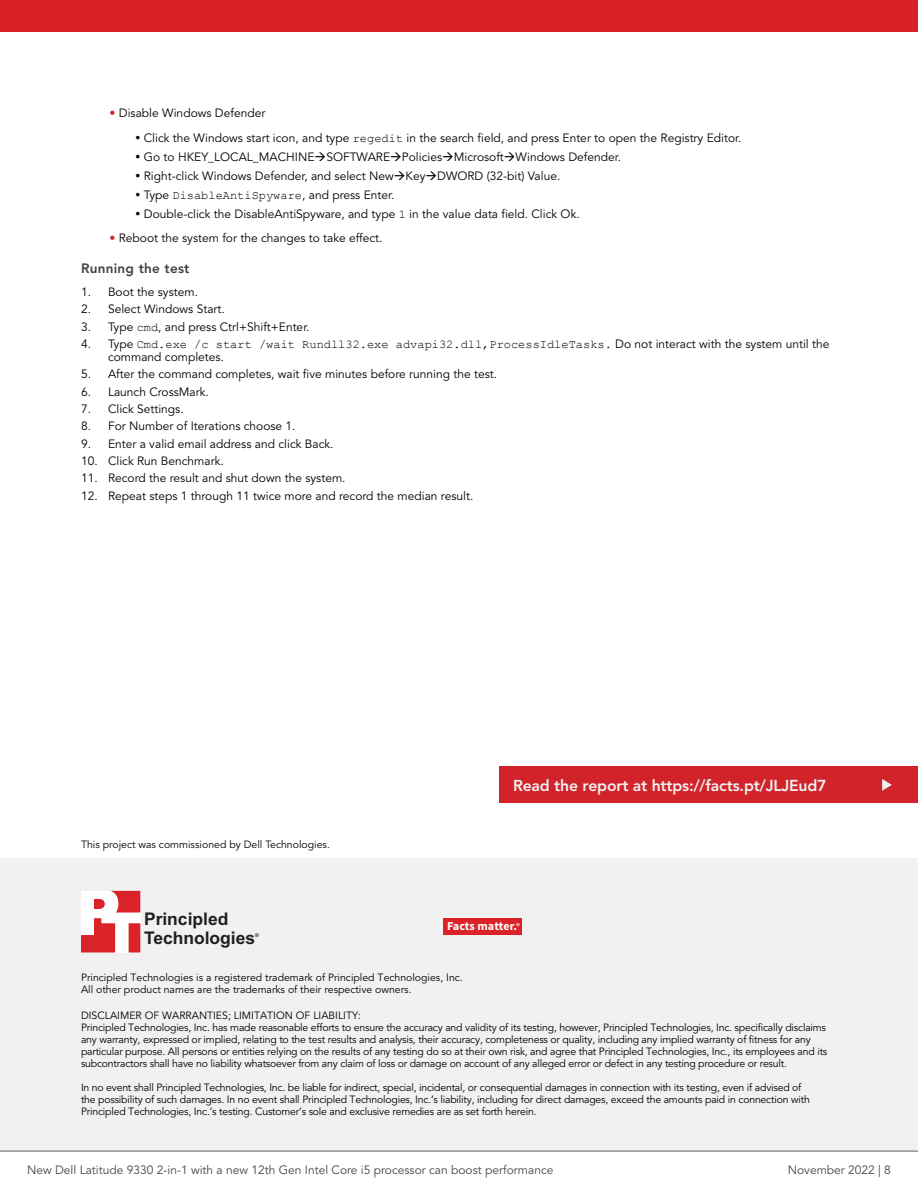
<style>
.page{position:relative;width:918px;height:1188px;background:#fff}
.page>*{position:absolute;margin:0;border:0;box-sizing:border-box;transform-origin:0 0}
.t1{font:700 17.4px/18.6px "Arial";color:#231f20}
.t2{font:800 15.75px "Avenir LT Pro";letter-spacing:-.01em;color:#f1f1f2}
.t3{font:800 13.5px "Avenir LT Pro";letter-spacing:.02em;color:#414042}
.t4{font:700 12.15px "Source Sans Pro";color:#fff}
.t5{font:12px/19px "Avenir LT Pro";color:#000}
.t6{font:12px "Courier New";color:#000}
.t7{font:12px "Avenir LT Pro";color:#464547}
.t8{font:10.5px/12px "Avenir LT Pro";letter-spacing:-.02em;color:#000}
.t9{font:10.5px/12.6px "Avenir LT Pro";color:#000}
.t10{font:700 5.25px "Arial";color:#231f20}
.s1{color:#d2232a}
.s2{font-family:"Courier New"}
.s3{font-family:"Avenir LT Pro"}
.s4{font-weight:600;font-size:8.55px}
</style>
<div class="page">
<div style="left:0;top:858px;width:918px;height:293px;background:#f1f1f2"></div>
<svg style="left:81px;top:891px;width:59px;height:62px"></svg>
<div style="left:444px;top:918px;width:78px;height:17px;background:#da2229"></div>
<div style="left:500px;top:766px;width:418px;height:37px;background:#d2232a"></div>
<svg style="left:882px;top:779px;width:10px;height:12px"></svg>
<hr style="left:0;top:1151px;width:918px;height:1px;background:#616264">
<div style="left:0;top:0;width:918px;height:32px;background:#da2128"></div>
<p class="t5" style="left:144px;top:101px;width:599px;line-height:24.6px;text-indent:-34px"><span class="s1">•</span> Disable Windows Defender<br>Click the Windows start icon, and type <span class="s2">regedit</span> in the search field, and press Enter to open the Registry Editor.</p>
<p class="t5" style="left:144px;top:147px;width:479px">Go to HKEY_LOCAL_MACHINE→SOFTWARE→Policies→Microsoft→Windows Defender.<br>Right-click Windows Defender, and select New→Key→DWORD (32-bit) Value.<br>Type <span class="s2">DisableAntiSpyware</span>, and press Enter.<br>Double-click the DisableAntiSpyware, and type <span class="s2">1</span> in the value data field. Click Ok.</p>
<p class="t5" style="left:110px;top:229px;width:275px"><span class="s1">•</span> Reboot the system for the changes to take effect.</p>
<p class="t3" style="left:81px;top:261px;width:110px">Running the test</p>
<p class="t5" style="left:81px;top:283px;width:119px">1. Boot the system.</p>
<p class="t5" style="left:81px;top:300px;width:145px">2. Select Windows Start.</p>
<p class="t5" style="left:81px;top:317px;width:230px">3. Type <span class="s2">cmd</span>, and press Ctrl+Shift+Enter.</p>
<p class="t6" style="left:81px;top:337px;width:750px"><span class="s3">4. Type</span> Cmd.exe /c start /wait Rundll32.exe advapi32.dll,ProcessIdleTasks. <span class="s3">Do not interact with the system until the</span></p>
<p class="t5" style="left:108px;top:347px;width:118px">command completes.</p>
<p class="t5" style="left:81px;top:365px;width:418px">5. After the command completes, wait five minutes before running the test.</p>
<p class="t5" style="left:81px;top:382px;width:129px">6. Launch CrossMark.</p>
<p class="t5" style="left:81px;top:399px;width:104px">7. Click Settings.</p>
<p class="t5" style="left:81px;top:417px;width:216px">8. For Number of Iterations choose 1.</p>
<p class="t5" style="left:81px;top:434px;width:254px">9. Enter a valid email address and click Back.</p>
<p class="t5" style="left:81px;top:451px;width:144px">10. Click Run Benchmark.</p>
<p class="t5" style="left:81px;top:469px;width:266px">11. Record the result and shut down the system.</p>
<p class="t5" style="left:81px;top:486px;width:394px">12. Repeat steps 1 through 11 twice more and record the median result.</p>
<p class="t9" style="left:81px;top:838px;width:250px">This project was commissioned by Dell Technologies.</p>
<h1 class="t1" style="left:144px;top:911px;width:113px">Principled<br>Technologies</h1>
<p class="t10" style="left:255px;top:932px;width:5px">®</p>
<h2 class="t2" style="left:513px;top:776px;width:315px">Read the report at https://facts.pt/JLJEud7</h2>
<p class="t4" style="left:447px;top:918px;width:74px">Facts matter.<span class="s4">®</span></p>
<p class="t9" style="left:81px;top:971px;width:383px">Principled Technologies is a registered trademark of Principled Technologies, Inc.<br>All other product names are the trademarks of their respective owners.</p>
<p class="t8" style="left:81px;top:1009px;width:748px">DISCLAIMER OF WARRANTIES; LIMITATION OF LIABILITY:<br>Principled Technologies, Inc. has made reasonable efforts to ensure the accuracy and validity of its testing, however, Principled Technologies, Inc. specifically disclaims any warranty, expressed or implied, relating to the test results and analysis, their accuracy, completeness or quality, including any implied warranty of fitness for any particular purpose. All persons or entities relying on the results of any testing do so at their own risk, and agree that Principled Technologies, Inc., its employees and its subcontractors shall have no liability whatsoever from any claim of loss or damage on account of any alleged error or defect in any testing procedure or result.</p>
<p class="t8" style="left:81px;top:1081px;width:730px">In no event shall Principled Technologies, Inc. be liable for indirect, special, incidental, or consequential damages in connection with its testing, even if advised of the possibility of such damages. In no event shall Principled Technologies, Inc.’s liability, including for direct damages, exceed the amounts paid in connection with<br>Principled Technologies, Inc.’s testing. Customer’s sole and exclusive remedies are as set forth herein.</p>
<p class="t7" style="left:27px;top:1163px;width:528px">New Dell Latitude 9330 2-in-1 with a new 12th Gen Intel Core i5 processor can boost performance</p>
<p class="t7" style="left:788px;top:1163px;width:105px">November 2022 | 8</p>
</div>
